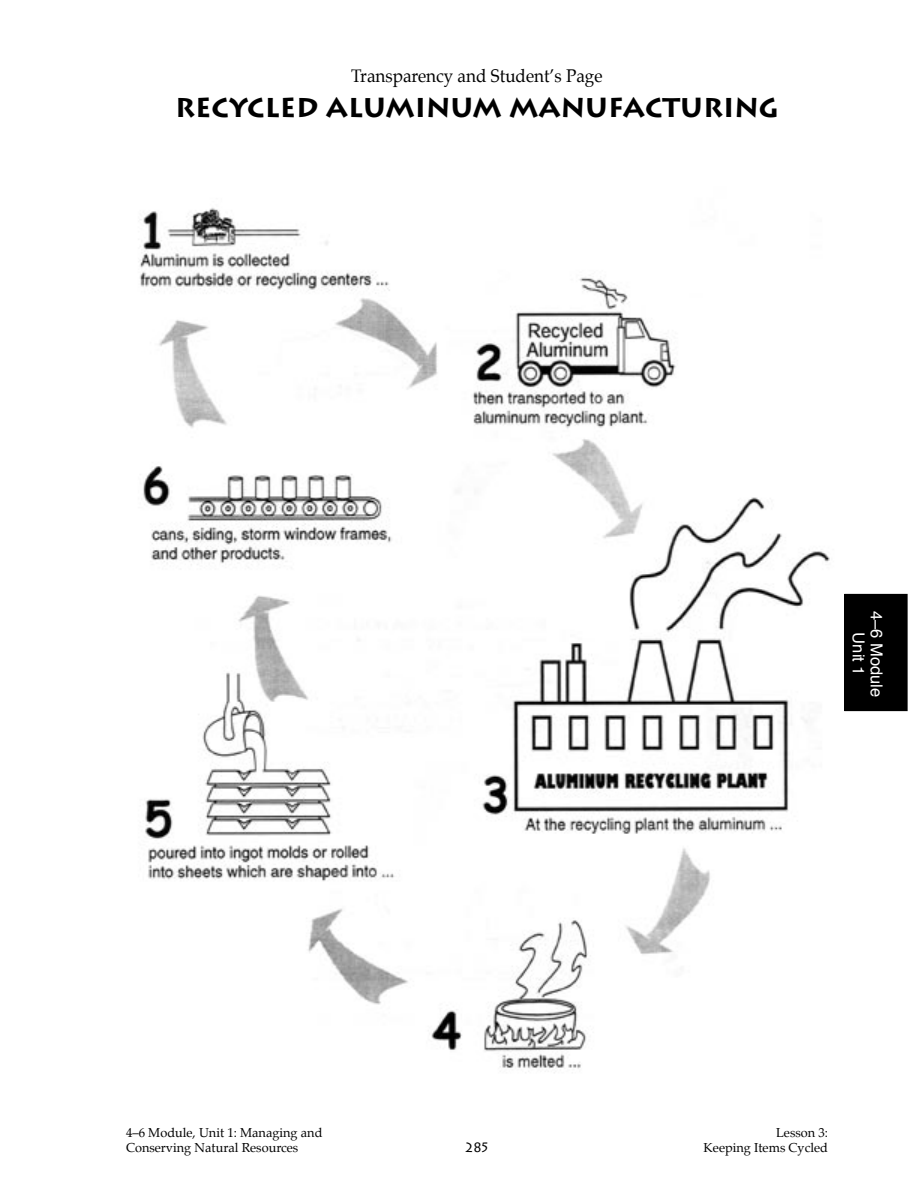
<style>
.page{position:relative;width:918px;height:1188px;background:#fff}
.page>*{position:absolute;margin:0;border:0;box-sizing:border-box;transform-origin:0 0}
._15pt__Lithos_BF{font:700 27px "Lithos";color:#000}
._10_5pt__body_text{font:18px "Palatino";color:#000;scale:.95 1}
.t1{font:16.5px/18px "Helvetica";color:#fff;text-align:center}
.t2{font:13.5px "Lithos";color:#000}
.t3{font:12.75px/15.3px "Palatino";color:#000}
</style>
<div class="page">
<div style="left:845px;top:594px;width:62px;height:117px;background:#000"></div>
<div style="left:844px;top:594px;width:64px;height:117px;border:1px solid #000"></div>
<img style="left:140px;top:208px;width:690px;height:865px">
<p class="_10_5pt__body_text" style="left:351px;top:64px;width:266px">Transparency and Student’s Page</p>
<p class="_15pt__Lithos_BF" style="left:175px;top:91px;width:605px">RECYCLED ALUMINUM MANUFACTURING</p>
<p class="t1" style="left:885px;top:611px;width:88px;rotate:90deg">4–6 Module<br>Unit 1</p>
<p class="t3" style="left:126px;top:1126px;width:198px">4–6 Module, Unit 1: Managing and<br>Conserving Natural Resources</p>
<p class="t3" style="left:776px;top:1126px;width:53px">Lesson 3:</p>
<p class="t2" style="left:466px;top:1140px;width:24px">285</p>
<p class="t3" style="left:704px;top:1141px;width:126px">Keeping Items Cycled</p>
</div>
